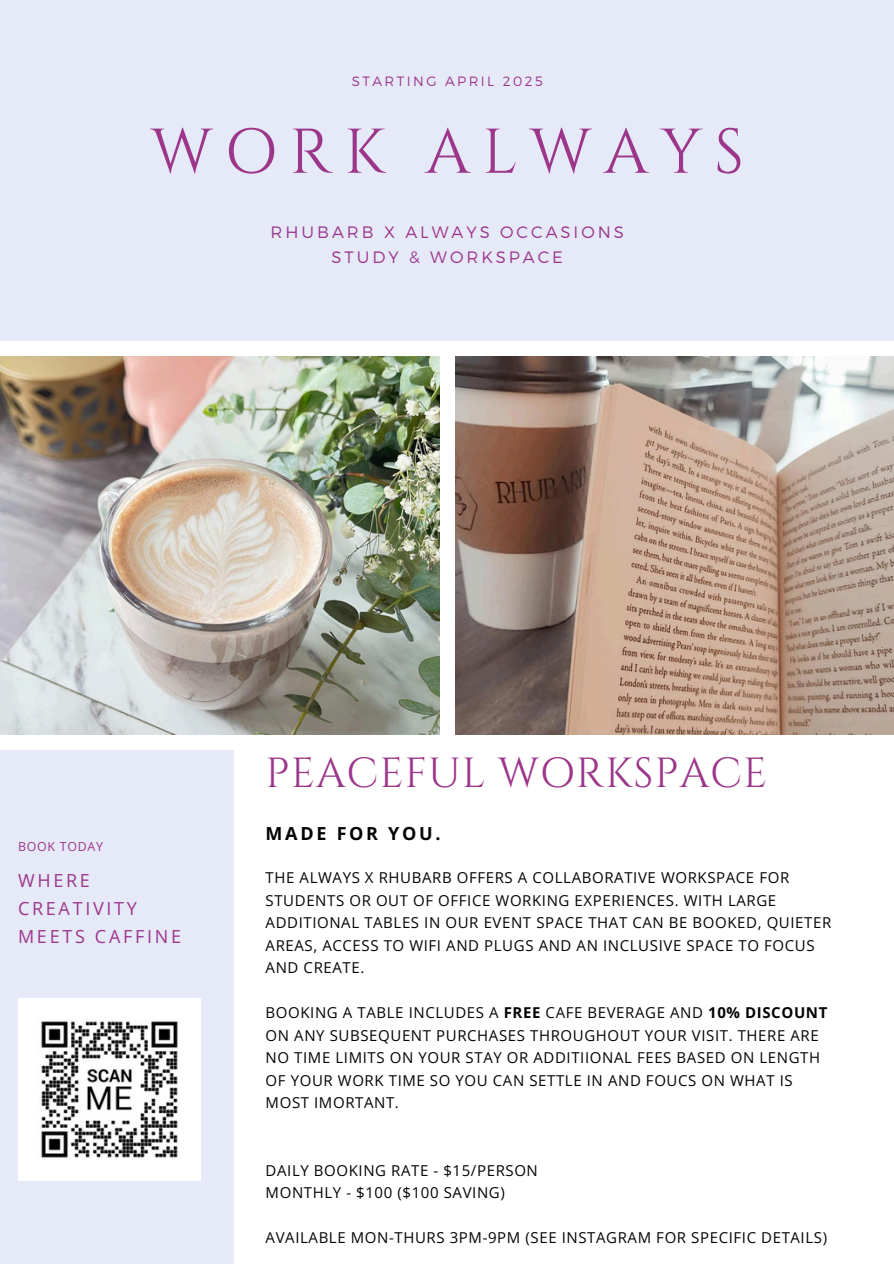
<style>
.page{position:relative;width:894px;height:1264px;background:#fff}
.page>*{position:absolute;margin:0;border:0;box-sizing:border-box;transform-origin:0 0}
.t1{font:63px "Cinzel";letter-spacing:.19em;color:#9c368b}
.t2{font:42px "Cinzel";letter-spacing:.02em;color:#9c368b}
.t3{font:18px/28.2px "Open Sans";letter-spacing:.15em;color:#9c368b}
.t4{font:700 18px "Open Sans";letter-spacing:.15em;color:#040404}
.t5{font:300 16.5px/24.8px "Montserrat";letter-spacing:.18em;color:#9c368b;text-align:center}
.t6{font:15px/22.5px "Open Sans";letter-spacing:.04em;color:#040404}
.t7{font:300 13.5px "Montserrat";letter-spacing:.18em;color:#9c368b}
.t8{font:12.45px "Open Sans";letter-spacing:.06em;color:#9c368b}
.s1{font-weight:700}
</style>
<div class="page">
<div style="left:0;top:0;width:893px;height:340px;background:#e5e9f8"></div>
<div style="left:0;top:750px;width:234px;height:513px;background:#e5e9f8"></div>
<img style="left:456px;top:356px;width:437px;height:378px">
<img style="left:0;top:356px;width:439px;height:378px">
<img style="left:18px;top:998px;width:182px;height:182px">
<h1 class="t7" style="left:352px;top:73px;width:192px">STARTING APRIL 2025</h1>
<p class="t1" style="left:150px;top:111px;width:594px">WORK ALWAYS</p>
<p class="t5" style="left:270px;top:219px;width:355px">RHUBARB X ALWAYS OCCASIONS<br>STUDY &amp; WORKSPACE</p>
<h3 class="t8" style="left:18px;top:837px;width:86px">BOOK TODAY</h3>
<h2 class="t3" style="left:18px;top:865px;width:164px">WHERE<br>CREATIVITY<br>MEETS CAFFINE</h2>
<h4 class="t2" style="left:265px;top:746px;width:503px">PEACEFUL WORKSPACE</h4>
<p class="t4" style="left:265px;top:820px;width:176px">MADE FOR YOU.</p>
<p class="t6" style="left:265px;top:866px;width:567px">THE ALWAYS X RHUBARB OFFERS A COLLABORATIVE WORKSPACE FOR STUDENTS OR OUT OF OFFICE WORKING EXPERIENCES. WITH LARGE ADDITIONAL TABLES IN OUR EVENT SPACE THAT CAN BE BOOKED, QUIETER AREAS, ACCESS TO WIFI AND PLUGS AND AN INCLUSIVE SPACE TO FOCUS AND CREATE.</p>
<p class="t6" style="left:265px;top:1001px;width:563px">BOOKING A TABLE INCLUDES A <span class="s1">FREE</span> CAFE BEVERAGE AND <span class="s1">10% DISCOUNT </span>ON ANY SUBSEQUENT PURCHASES THROUGHOUT YOUR VISIT. THERE ARE NO TIME LIMITS ON YOUR STAY OR ADDITIIONAL FEES BASED ON LENGTH OF YOUR WORK TIME SO YOU CAN SETTLE IN AND FOUCS ON WHAT IS MOST IMORTANT.</p>
<h4 class="t6" style="left:265px;top:1158px;width:274px">DAILY BOOKING RATE - $15/PERSON<br>MONTHLY - $100 ($100 SAVING)</h4>
<p class="t6" style="left:265px;top:1226px;width:562px">AVAILABLE MON-THURS 3PM-9PM (SEE INSTAGRAM FOR SPECIFIC DETAILS)</p>
</div>
